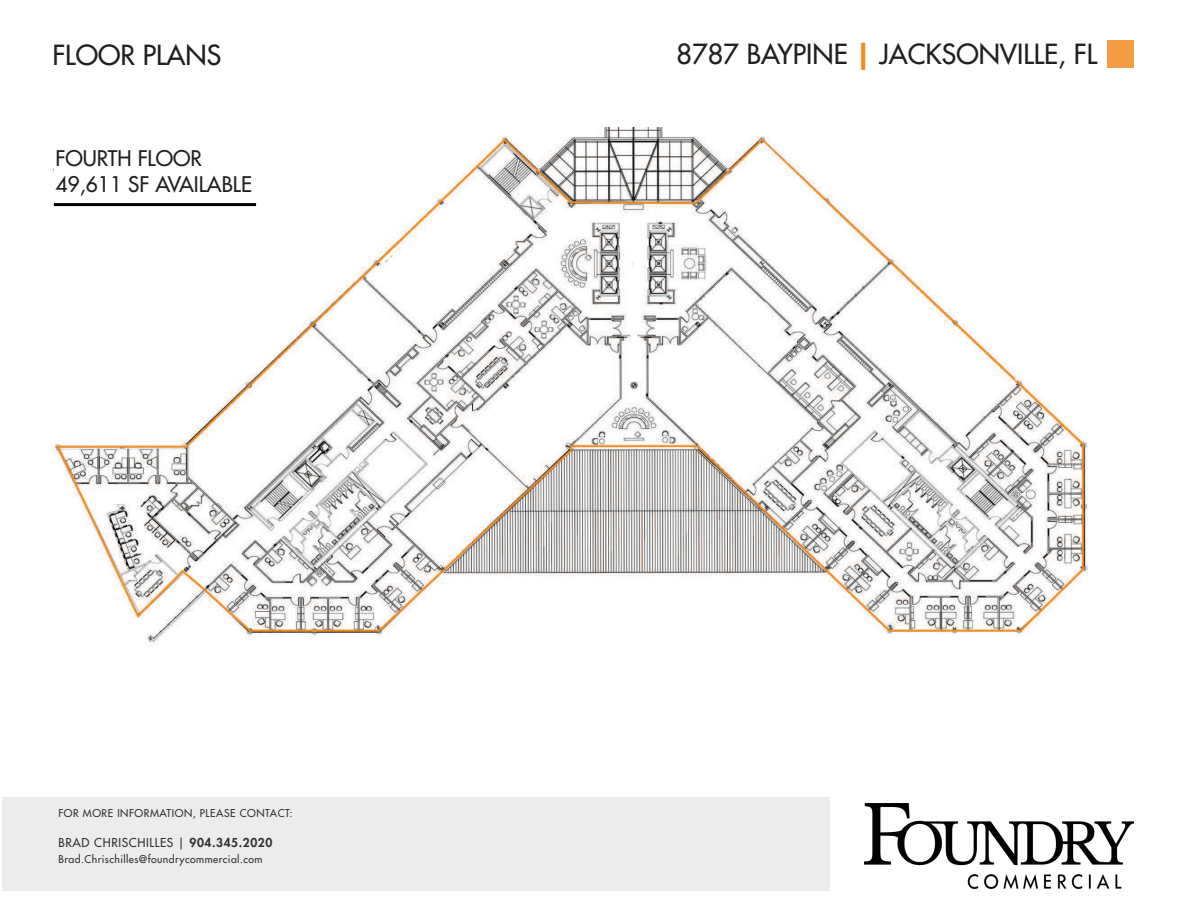
<style>
.page{position:relative;width:1188px;height:918px;background:#fff}
.page>*{position:absolute;margin:0;border:0;box-sizing:border-box;transform-origin:0 0}
.t1{font:500 27px "Futura Std";color:#231f20}
.t2{font:500 21px "Futura Std";color:#231f20}
.Section_Headings{font:500 12px "Futura Std";letter-spacing:.05em;color:#303030}
.Section_Headings-2{font:500 10.5px "Futura Std";letter-spacing:.04em;color:#303030}
.s1{font-weight:800}
.s2{font-weight:700;color:#f28b20}
</style>
<div class="page">
<img style="left:51px;top:127px;width:1037px;height:519px">
<div style="left:54px;top:81px;width:362px;height:119px;background:#fff"></div>
<div style="left:1107px;top:40px;width:27px;height:28px;background:#f39c42"></div>
<img style="left:865px;top:803px;width:269px;height:85px">
<div style="left:2px;top:797px;width:828px;height:93px;background:#ececec"></div>
<hr style="left:54px;top:203px;width:202px;height:3px;background:#000">
<p class="t1" style="left:52px;top:38px;width:170px">FLOOR PLANS</p>
<p class="t2" style="left:56px;top:146px;width:148px">FOURTH FLOOR</p>
<p class="t2" style="left:56px;top:171px;width:198px">49,611 SF AVAILABLE</p>
<p class="Section_Headings-2" style="left:58px;top:806px;width:236px">FOR MORE INFORMATION, PLEASE CONTACT:</p>
<p class="Section_Headings" style="left:58px;top:835px;width:216px">BRAD CHRISCHILLES | <span class="s1">904.345.2020</span></p>
<p class="Section_Headings-2" style="left:58px;top:853px;width:206px">Brad.Chrischilles@foundrycommercial.com</p>
<p class="t1" style="left:676px;top:37px;width:422px">8787 BAYPINE <span class="s2">|</span> JACKSONVILLE, FL</p>
</div>
